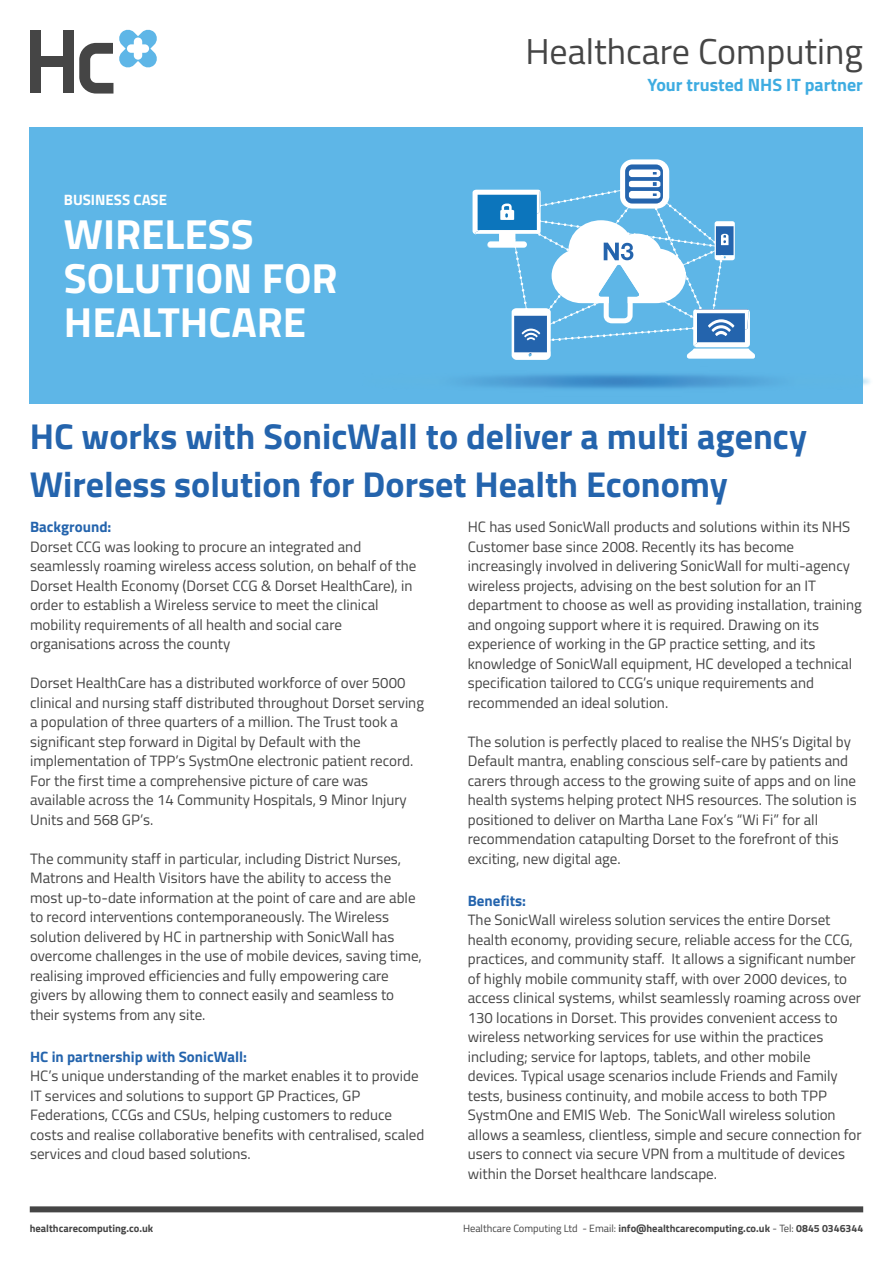
<style>
.page{position:relative;width:893px;height:1263px;background:#fff}
.page>*{position:absolute;margin:0;border:0;box-sizing:border-box;transform-origin:0 0}
.t1{font:700 42.15px/44px "Titillium Web";color:#fff}
.t2{font:700 36px/48px "Titillium Web";color:#2464ad}
.t3{font:36px "Titillium Web";color:#454545}
.t4{font:700 17.85px "Titillium Web";color:#3eace1}
.t5{font:15px/19.5px "Titillium Web";color:#454545}
.t6{font:700 15px "Titillium Web";color:#2464ad}
.t7{font:700 15px "Titillium Web";color:#fff}
.t8{font:700 10.5px "Titillium Web";color:#454545}
.s1{font-weight:400}
</style>
<div class="page">
<div style="left:30px;top:128px;width:833px;height:276px;background:#5eb6e7"></div>
<svg style="left:473px;top:159px;width:277px;height:162px"></svg>
<img style="left:466px;top:321px;width:405px;height:68px">
<div style="left:30px;top:1206px;width:833px;height:6px;background:#454545"></div>
<svg style="left:79px;top:29px;width:78px;height:65px"></svg>
<div style="left:63px;top:30px;width:11px;height:63px;background:#454545"></div>
<div style="left:30px;top:30px;width:11px;height:63px;background:#454545"></div>
<div style="left:32px;top:57px;width:34px;height:10px;background:#454545"></div>
<p class="t7" style="left:64px;top:188px;width:105px">BUSINESS CASE</p>
<h1 class="t1" style="left:64px;top:210px;width:275px">WIRELESS<br>SOLUTION FOR<br>HEALTHCARE</h1>
<h2 class="t3" style="left:525px;top:25px;width:339px">Healthcare Computing</h2>
<p class="t4" style="left:648px;top:71px;width:217px">Your trusted NHS IT partner</p>
<h2 class="t2" style="left:30px;top:410px;width:779px">HC works with SonicWall to deliver a multi agency<br>Wireless solution for Dorset Health Economy</h2>
<p class="t6" style="left:30px;top:515px;width:83px">Background:</p>
<p class="t5" style="left:30px;top:536px;width:388px">Dorset CCG was looking to procure an integrated and seamlessly roaming wireless access solution, on behalf of the Dorset Health Economy (Dorset CCG &amp; Dorset HealthCare), in order to establish a Wireless service to meet the clinical mobility requirements of all health and social care organisations across the county</p>
<p class="t5" style="left:30px;top:672px;width:395px">Dorset HealthCare has a distributed workforce of over 5000 clinical and nursing staff distributed throughout Dorset serving a population of three quarters of a million. The Trust took a significant step forward in Digital by Default with the implementation of TPP’s SystmOne electronic patient record.<br>For the first time a comprehensive picture of care was available across the 14 Community Hospitals, 9 Minor Injury Units and 568 GP’s.</p>
<p class="t5" style="left:30px;top:848px;width:393px">The community staff in particular, including District Nurses, Matrons and Health Visitors have the ability to access the most up-to-date information at the point of care and are able to record interventions contemporaneously. The Wireless solution delivered by HC in partnership with SonicWall has overcome challenges in the use of mobile devices, saving time, realising improved efficiencies and fully empowering care givers by allowing them to connect easily and seamless to their systems from any site.</p>
<p class="t6" style="left:30px;top:1045px;width:218px">HC in partnership with SonicWall:</p>
<p class="t5" style="left:30px;top:1065px;width:396px">HC’s unique understanding of the market enables it to provide IT services and solutions to support GP Practices, GP Federations, CCGs and CSUs, helping customers to reduce costs and realise collaborative benefits with centralised, scaled services and cloud based solutions.</p>
<p class="t5" style="left:468px;top:516px;width:396px">HC has used SonicWall products and solutions within its NHS Customer base since 2008. Recently its has become increasingly involved in delivering SonicWall for multi-agency wireless projects, advising on the best solution for an IT department to choose as well as providing installation, training and ongoing support where it is required. Drawing on its experience of working in the GP practice setting, and its knowledge of SonicWall equipment, HC developed a technical specification tailored to CCG’s unique requirements and recommended an ideal solution.</p>
<p class="t5" style="left:468px;top:731px;width:390px">The solution is perfectly placed to realise the NHS’s Digital by Default mantra, enabling conscious self-care by patients and carers through access to the growing suite of apps and on line health systems helping protect NHS resources. The solution is positioned to deliver on Martha Lane Fox’s “Wi Fi” for all recommendation catapulting Dorset to the forefront of this exciting, new digital age.</p>
<p class="t6" style="left:468px;top:889px;width:60px">Benefits:</p>
<p class="t5" style="left:468px;top:909px;width:395px">The SonicWall wireless solution services the entire Dorset health economy, providing secure, reliable access for the CCG, practices, and community staff. It allows a significant number of highly mobile community staff, with over 2000 devices, to access clinical systems, whilst seamlessly roaming across over 130 locations in Dorset. This provides convenient access to wireless networking services for use within the practices including; service for laptops, tablets, and other mobile devices. Typical usage scenarios include Friends and Family tests, business continuity, and mobile access to both TPP SystmOne and EMIS Web. The SonicWall wireless solution allows a seamless, clientless, simple and secure connection for users to connect via secure VPN from a multitude of devices within the Dorset healthcare landscape.</p>
<p class="t8" style="left:30px;top:1221px;width:125px">healthcarecomputing.co.uk</p>
<p class="t8" style="left:463px;top:1221px;width:402px"><span class="s1">Healthcare Computing Ltd - Email:</span> info@healthcarecomputing.co.uk <span class="s1">- Tel:</span> 0845 0346344</p>
</div>
